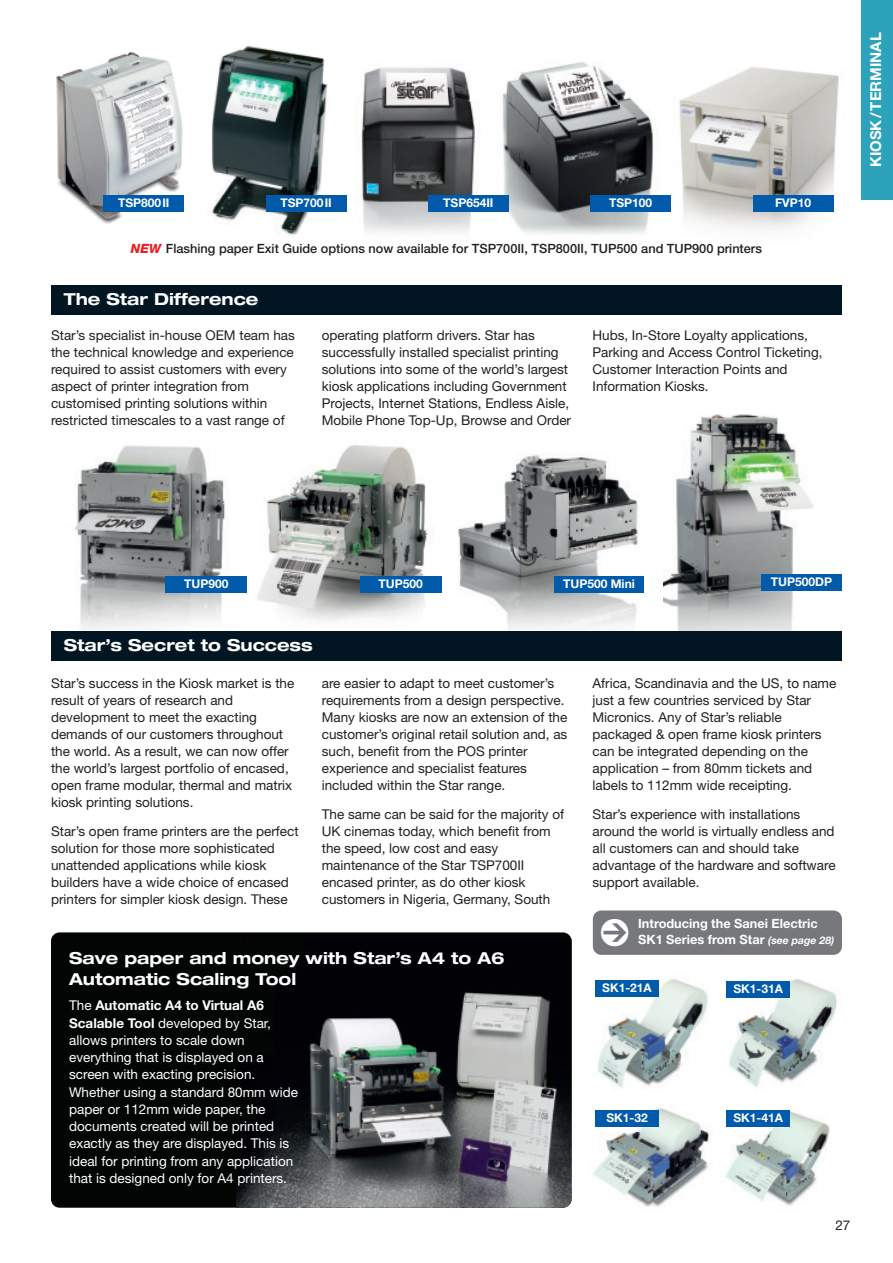
<style>
.page{position:relative;width:893px;height:1263px;background:#fff}
.page>*{position:absolute;margin:0;border:0;box-sizing:border-box;transform-origin:0 0}
.t1{font:34.95px "Pointers";color:#fff}
.t2{font:700 expanded 16.5px/21px "Helvetica Neue";color:#fff}
.t3{font:700 15px "Helvetica Neue";color:#fff}
.t4{font:13.5px/17px "Helvetica Neue";color:#231f20}
.t5{font:13.5px/17.2px "Helvetica Neue";color:#fff}
.t6{font:500 12.75px "Helvetica Neue";color:#231f20}
.t7{font:700 12.75px/15.3px "Helvetica Neue";color:#fff}
.t8{font:700 12px "Helvetica Neue";color:#fff}
.s1{font-weight:800;font-style:italic;color:#ee1d23}
.s2{font-weight:700}
.s3{font-style:italic;font-size:10.5px}
</style>
<div class="page">
<img style="left:502px;top:61px;width:151px;height:174px">
<img style="left:679px;top:67px;width:160px;height:163px">
<img style="left:257px;top:445px;width:185px;height:176px">
<img style="left:74px;top:445px;width:160px;height:186px">
<img style="left:663px;top:414px;width:166px;height:217px">
<img style="left:458px;top:454px;width:186px;height:177px">
<img style="left:346px;top:67px;width:129px;height:165px">
<div style="left:593px;top:910px;width:249px;height:45px;background:#76787b"></div>
<div style="left:51px;top:285px;width:791px;height:29px;background:#011622"></div>
<div style="left:51px;top:631px;width:791px;height:30px;background:#011622"></div>
<img style="left:211px;top:46px;width:117px;height:189px">
<img style="left:56px;top:52px;width:127px;height:172px">
<div style="left:51px;top:932px;width:521px;height:276px;background:#030505;border-radius:9px"></div>
<img style="left:236px;top:939px;width:336px;height:269px">
<div style="left:761px;top:574px;width:81px;height:16px;background:#015aaa"></div>
<div style="left:555px;top:576px;width:89px;height:16px;background:#015aaa"></div>
<div style="left:360px;top:576px;width:81px;height:16px;background:#015aaa"></div>
<div style="left:166px;top:576px;width:81px;height:16px;background:#015aaa"></div>
<div style="left:753px;top:195px;width:80px;height:17px;background:#015aaa"></div>
<div style="left:590px;top:195px;width:81px;height:17px;background:#015aaa"></div>
<div style="left:266px;top:195px;width:80px;height:17px;background:#015aaa"></div>
<div style="left:103px;top:195px;width:81px;height:17px;background:#015aaa"></div>
<div style="left:428px;top:195px;width:81px;height:17px;background:#015aaa"></div>
<img style="left:595px;top:979px;width:113px;height:109px">
<img style="left:727px;top:980px;width:110px;height:108px">
<img style="left:593px;top:1108px;width:120px;height:99px">
<img style="left:725px;top:1111px;width:105px;height:95px">
<div style="left:595px;top:981px;width:64px;height:16px;background:#015aaa"></div>
<div style="left:726px;top:981px;width:64px;height:16px;background:#015aaa"></div>
<div style="left:595px;top:1110px;width:64px;height:17px;background:#015aaa"></div>
<div style="left:726px;top:1110px;width:64px;height:17px;background:#015aaa"></div>
<div style="left:861px;top:0;width:32px;height:200px;background:#2da3bb"></div>
<p class="t8" style="left:118px;top:199px;width:53px">TSP800II</p>
<p class="t8" style="left:280px;top:199px;width:53px">TSP700II</p>
<p class="t8" style="left:609px;top:199px;width:45px">TSP100</p>
<p class="t8" style="left:775px;top:199px;width:38px">FVP10</p>
<p class="t8" style="left:443px;top:199px;width:52px">TSP654II</p>
<p class="t6" style="left:131px;top:244px;width:633px"><span class="s1">NEW</span> Flashing paper Exit Guide options now available for TSP700II, TSP800II, TUP500 and TUP900 printers</p>
<p class="t2" style="left:64px;top:290px;width:196px">The Star Difference</p>
<p class="t4" style="left:51px;top:328px;width:245px">Star’s specialist in-house OEM team has the technical knowledge and experience required to assist customers with every aspect of printer integration from customised printing solutions within restricted timescales to a vast range of</p>
<p class="t4" style="left:322px;top:328px;width:251px">operating platform drivers. Star has successfully installed specialist printing solutions into some of the world’s largest kiosk applications including Government Projects, Internet Stations, Endless Aisle, Mobile Phone Top-Up, Browse and Order</p>
<p class="t4" style="left:592px;top:328px;width:232px">Hubs, In-Store Loyalty applications, Parking and Access Control Ticketing, Customer Interaction Points and Information Kiosks.</p>
<p class="t3" style="left:871px;top:167px;width:136px;rotate:-90deg">KIOSK / TERMINAL</p>
<p class="t8" style="left:184px;top:579px;width:46px">TUP900</p>
<p class="t8" style="left:379px;top:579px;width:46px">TUP500</p>
<p class="t8" style="left:563px;top:579px;width:73px">TUP500 Mini</p>
<p class="t8" style="left:771px;top:577px;width:63px">TUP500DP</p>
<p class="t2" style="left:64px;top:637px;width:251px">Star’s Secret to Success</p>
<p class="t4" style="left:51px;top:676px;width:245px">Star’s success in the Kiosk market is the result of years of research and development to meet the exacting demands of our customers throughout the world. As a result, we can now offer the world’s largest portfolio of encased, open frame modular, thermal and matrix kiosk printing solutions.</p>
<p class="t4" style="left:51px;top:824px;width:249px">Star’s open frame printers are the perfect solution for those more sophisticated unattended applications while kiosk builders have a wide choice of encased printers for simpler kiosk design. These</p>
<p class="t4" style="left:322px;top:676px;width:247px">are easier to adapt to meet customer’s requirements from a design perspective.<br>Many kiosks are now an extension of the customer’s original retail solution and, as such, benefit from the POS printer experience and specialist features included within the Star range.</p>
<p class="t4" style="left:322px;top:807px;width:244px">The same can be said for the majority of UK cinemas today, which benefit from the speed, low cost and easy maintenance of the Star TSP700II encased printer, as do other kiosk customers in Nigeria, Germany, South</p>
<p class="t2" style="left:69px;top:950px;width:437px">Save paper and money with Star’s A4 to A6<br>Automatic Scaling Tool</p>
<p class="t5" style="left:69px;top:998px;width:230px">The <span class="s2">Automatic A4 to Virtual A6<br>Scalable Tool</span> developed by Star, allows printers to scale down everything that is displayed on a screen with exacting precision.<br>Whether using a standard 80mm wide paper or 112mm wide paper, the documents created will be printed exactly as they are displayed. This is ideal for printing from any application that is designed only for A4 printers.</p>
<p class="t4" style="left:592px;top:676px;width:245px">Africa, Scandinavia and the US, to name just a few countries serviced by Star Micronics. Any of Star’s reliable packaged &amp; open frame kiosk printers can be integrated depending on the application – from 80mm tickets and labels to 112mm wide receipting.</p>
<p class="t4" style="left:592px;top:807px;width:245px">Star’s experience with installations around the world is virtually endless and all customers can and should take advantage of the hardware and software support available.</p>
<h1 class="t1" style="left:601px;top:916px;width:33px">0</h1>
<p class="t7" style="left:638px;top:917px;width:198px">Introducing the Sanei Electric<br>SK1 Series from Star <span class="s3">(see page 28)</span></p>
<p class="t8" style="left:602px;top:984px;width:51px">SK1-21A</p>
<p class="t8" style="left:733px;top:984px;width:51px">SK1-31A</p>
<p class="t8" style="left:606px;top:1114px;width:43px">SK1-32</p>
<p class="t8" style="left:733px;top:1114px;width:51px">SK1-41A</p>
<p class="t4" style="left:835px;top:1218px;width:16px">27</p>
</div>
